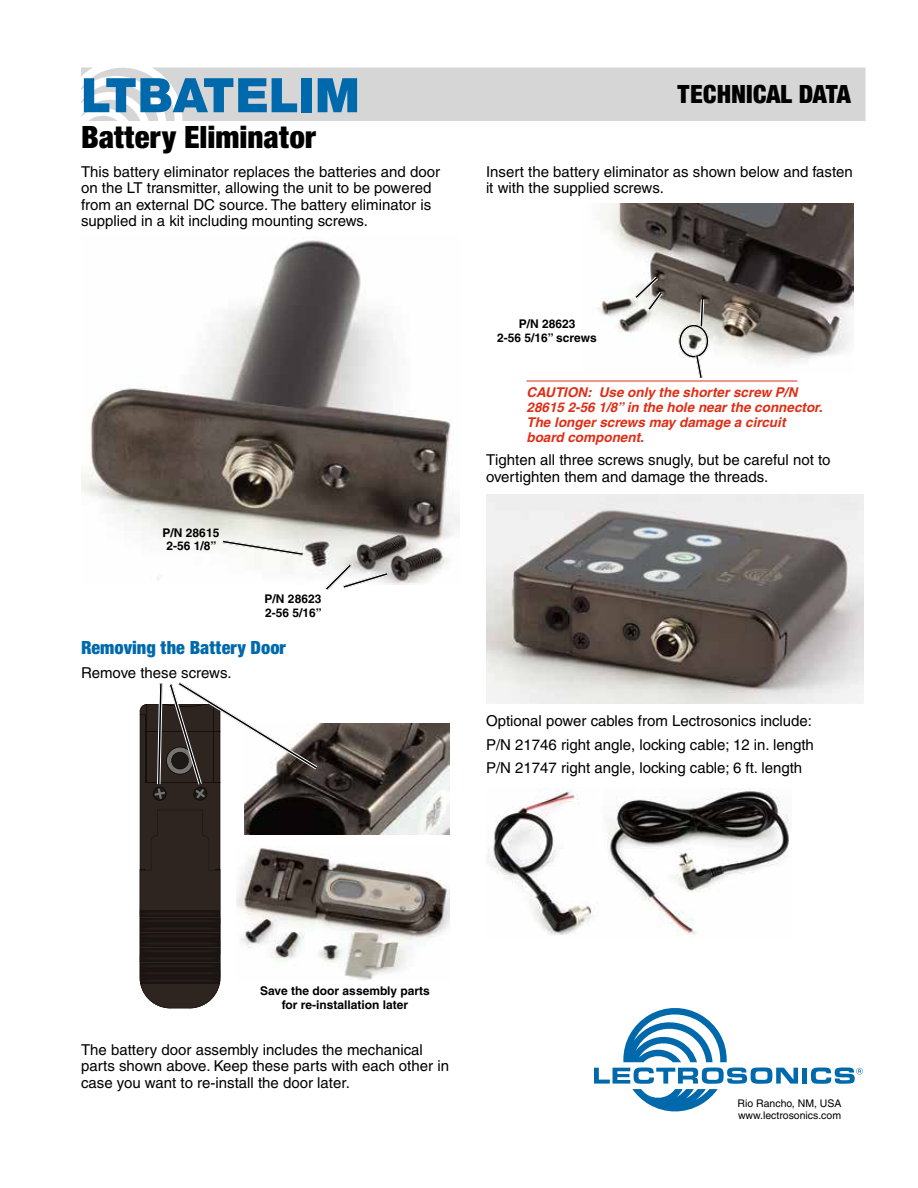
<style>
.page{position:relative;width:918px;height:1188px;background:#fff}
.page>*{position:absolute;margin:0;border:0;box-sizing:border-box;transform-origin:0 0}
.t1{font:900 51px "Sans";color:#0069ac}
.t2{font:900 condensed 33px "Sans";color:#000}
.t3{font:900 condensed 27px "Sans";color:#000}
.t4{font:900 condensed 19.5px "Sans";color:#0069ac}
.t5{font:15px/16.5px "Helvetica";color:#000}
.t6{font:italic 700 13.5px/15px "Helvetica";color:#df2e16}
.t7{font:700 12px/13.5px "Helvetica";color:#000;text-align:center}
.t8{font:10.5px/12.1px "Helvetica";color:#000}
</style>
<div class="page">
<img style="left:321px;top:724px;width:128px;height:111px">
<div style="left:81px;top:68px;width:785px;height:53px;background:#d6d6d7"></div>
<svg style="left:594px;top:1008px;width:204px;height:103px"></svg>
<div style="left:802px;top:1068px;width:5px;height:16px;background:#0069ac"></div>
<svg style="left:811px;top:1068px;width:52px;height:16px"></svg>
<svg style="left:140px;top:682px;width:181px;height:327px"></svg>
<hr style="left:526px;top:381px;width:271px;height:1px;background:#df2e16">
<img style="left:598px;top:203px;width:255px;height:159px">
<svg style="left:632px;top:274px;width:33px;height:39px"></svg>
<svg style="left:698px;top:296px;width:8px;height:34px"></svg>
<div style="left:679px;top:324px;width:30px;height:34px;border:3px solid #000;border-radius:50%"></div>
<div style="left:679px;top:324px;width:30px;height:34px;border:1px solid #fff;border-radius:50%"></div>
<div style="left:681px;top:327px;width:25px;height:29px;border:1px solid #fff;border-radius:50%"></div>
<img style="left:486px;top:494px;width:378px;height:209px">
<img style="left:486px;top:788px;width:303px;height:149px">
<svg style="left:693px;top:353px;width:12px;height:28px"></svg>
<img style="left:237px;top:846px;width:213px;height:135px">
<img style="left:81px;top:240px;width:378px;height:345px">
<svg style="left:220px;top:538px;width:86px;height:20px"></svg>
<svg style="left:322px;top:561px;width:69px;height:29px"></svg>
<h1 class="t1" style="left:81px;top:64px;width:281px">LTBATELIM</h1>
<h2 class="t2" style="left:81px;top:117px;width:236px">Battery Eliminator</h2>
<p class="t5" style="left:81px;top:163px;width:361px">This battery eliminator replaces the batteries and door on the LT transmitter, allowing the unit to be powered from an external DC source. The battery eliminator is supplied in a kit including mounting screws.</p>
<p class="t7" style="left:163px;top:525px;width:58px">P/N 28615<br>2-56 1/8”</p>
<p class="t7" style="left:265px;top:592px;width:59px;text-align:left">P/N 28623<br>2-56 5/16”</p>
<h3 class="t4" style="left:81px;top:636px;width:207px">Removing the Battery Door</h3>
<p class="t5" style="left:81px;top:664px;width:152px">Remove these screws.</p>
<h3 class="t3" style="left:677px;top:77px;width:176px">TECHNICAL DATA</h3>
<p class="t5" style="left:486px;top:163px;width:368px">Insert the battery eliminator as shown below and fasten it with the supplied screws.</p>
<p class="t7" style="left:497px;top:317px;width:101px">P/N 28623<br>2-56 5/16” screws</p>
<p class="t6" style="left:526px;top:384px;width:297px">CAUTION: Use only the shorter screw P/N 28615 2-56 1/8” in the hole near the connector.<br>The longer screws may damage a circuit board component.</p>
<p class="t5" style="left:486px;top:452px;width:346px">Tighten all three screws snugly, but be careful not to overtighten them and damage the threads.</p>
<p class="t5" style="left:486px;top:709px;width:329px;line-height:23.4px">Optional power cables from Lectrosonics include:<br>P/N 21746 right angle, locking cable; 12 in. length<br>P/N 21747 right angle, locking cable; 6 ft. length</p>
<p class="t7" style="left:260px;top:984px;width:171px">Save the door assembly parts for re-installation later</p>
<p class="t5" style="left:81px;top:1041px;width:370px">The battery door assembly includes the mechanical parts shown above. Keep these parts with each other in case you want to re-install the door later.</p>
<p class="t8" style="left:738px;top:1097px;width:106px">Rio Rancho, NM, USA www.lectrosonics.com</p>
</div>
